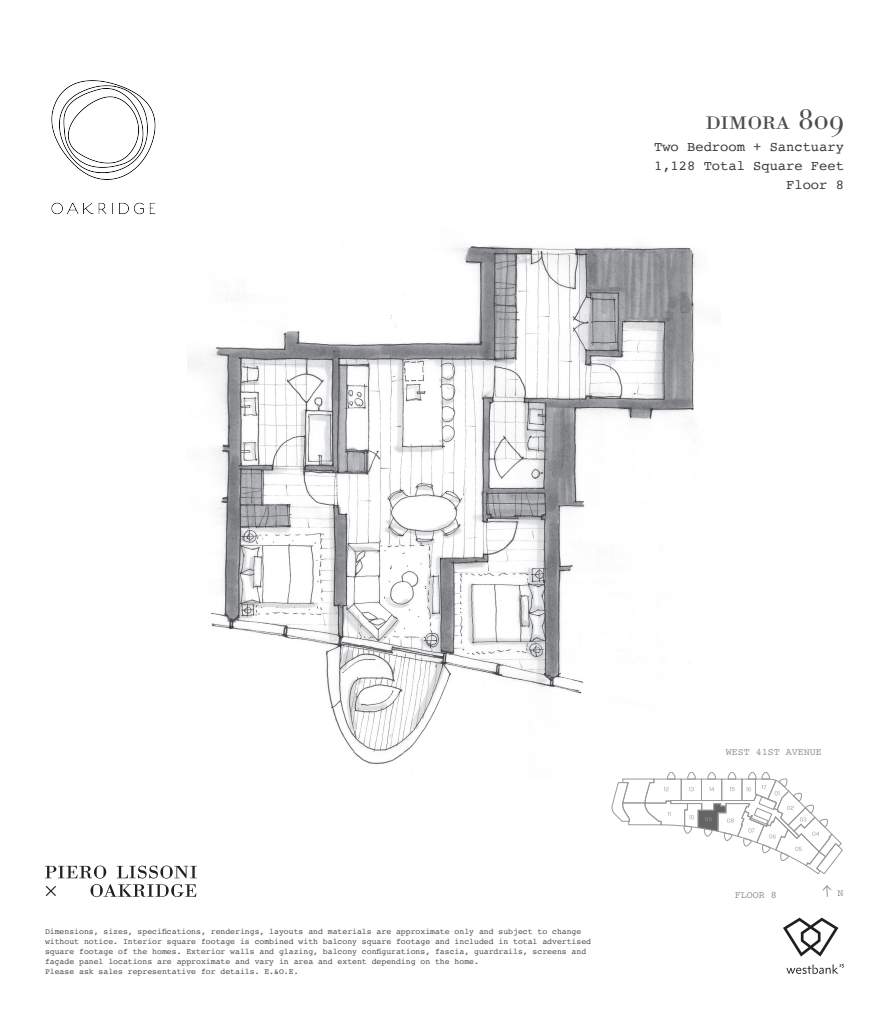
<style>
.page{position:relative;width:889px;height:1019px;background:#fff}
.page>*{position:absolute;margin:0;border:0;box-sizing:border-box;transform-origin:0 0}
.t1{font:28.75px "Bodoni BE Light Exp";color:#4c4c4e}
.t2{font:13.75px/18.8px "Courier";color:#373a3c;text-align:right}
.t3{font:10px "Courier";color:#939598}
.t4{font:8.12px/10px "Courier";color:#4b4c4d}
</style>
<div class="page">
<img style="left:187px;top:242px;width:509px;height:523px">
<svg style="left:823px;top:885px;width:9px;height:12px"></svg>
<svg style="left:612px;top:772px;width:230px;height:101px"></svg>
<svg style="left:783px;top:917px;width:55px;height:39px"></svg>
<svg style="left:786px;top:964px;width:58px;height:9px"></svg>
<svg style="left:45px;top:865px;width:152px;height:31px"></svg>
<img style="left:51px;top:80px;width:105px;height:135px">
<h1 class="t1" style="left:705px;top:106px;width:140px">dimora 809</h1>
<h2 class="t2" style="left:654px;top:137px;width:191px">Two Bedroom + Sanctuary<br>1,128 Total Square Feet<br>Floor 8</h2>
<p class="t4" style="left:45px;top:925px;width:547px">Dimensions, sizes, specifications, renderings, layouts and materials are approximate only and subject to change without notice. Interior square footage is combined with balcony square footage and included in total advertised square footage of the homes. Exterior walls and glazing, balcony configurations, fascia, guardrails, screens and façade panel locations are approximate and vary in area and extent depending on the home.<br>Please ask sales representative for details. E.&amp;O.E.</p>
<p class="t3" style="left:726px;top:743px;width:97px">WEST 41ST AVENUE</p>
<p class="t3" style="left:735px;top:887px;width:43px">FLOOR 8</p>
<p class="t3" style="left:837px;top:885px;width:7px">N</p>
</div>
